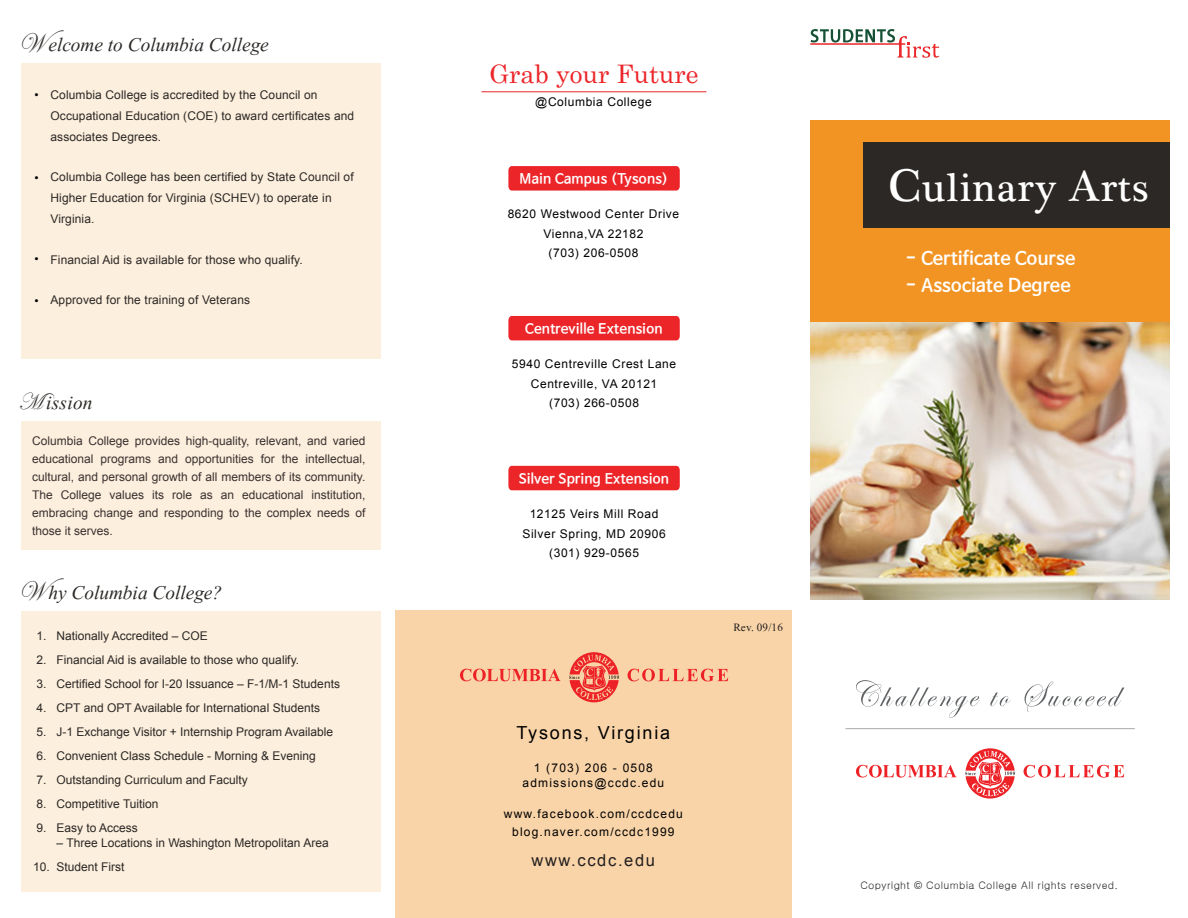
<style>
.page{position:relative;width:1188px;height:918px;background:#fff}
.page>*{position:absolute;margin:0;border:0;box-sizing:border-box;transform-origin:0 0}
.t1{font:40.35px "Plantagenet Cherokee";letter-spacing:.025em;color:#fff}
.t2{font:25.5px "Century";color:#ec2529}
.t3{font:24px "Vijaya";color:#2b2825}
.t4{font:700 18px "Nanum Barun Gothic";letter-spacing:.025em;color:#fff}
.t5{font:18px "Arial";letter-spacing:.1em;color:#010101}
.t6{font:16.5px "Arial";letter-spacing:.1em;color:#231f20}
.t7{font:700 13.5px "Nanum Barun Gothic";letter-spacing:.03em;color:#fff}
.t8{font:13.5px "Shonar Bangla";letter-spacing:.01em;color:#231f20}
.t9{font:12px/21px "Arial";color:#2b2825}
.t10{font:12px/18px "Arial";color:#3a3230;text-align:justify}
.t11{font:12px/19.5px "Arial";letter-spacing:.05em;color:#000;text-align:center}
.t12{font:12px/14.4px "Arial";letter-spacing:.1em;color:#010101;text-align:center}
.t13{font:10.5px "Arita dotum Medium TTF";letter-spacing:.03em;color:#282929}
.s1{font-family:"Edwardian Script ITC";font-size:27px}
.s2{font-family:"Edwardian Script ITC"}
.s3{font-size:46.95px}
.s4{font-size:43.65px}
.s5{font-family:"Gulim"}
</style>
<div class="page">
<div style="left:396px;top:611px;width:396px;height:307px;background:#f9d4a8"></div>
<img style="left:810px;top:120px;width:360px;height:479px">
<div style="left:21px;top:64px;width:360px;height:295px;background:#fdefde"></div>
<div style="left:21px;top:421px;width:360px;height:128px;background:#fdefde"></div>
<div style="left:21px;top:611px;width:360px;height:280px;background:#fdefde"></div>
<div style="left:863px;top:143px;width:307px;height:85px;background:#2b2825"></div>
<svg style="left:1024px;top:765px;width:100px;height:13px"></svg>
<svg style="left:856px;top:765px;width:101px;height:13px"></svg>
<svg style="left:965px;top:748px;width:50px;height:51px"></svg>
<svg style="left:628px;top:669px;width:100px;height:12px"></svg>
<svg style="left:460px;top:669px;width:101px;height:12px"></svg>
<svg style="left:569px;top:652px;width:50px;height:50px"></svg>
<svg style="left:810px;top:29px;width:129px;height:29px"></svg>
<hr style="left:846px;top:728px;width:289px;height:1px;background:#a7a9ac">
<div style="left:508px;top:466px;width:172px;height:24px;background:#ec2529"></div>
<div style="left:508px;top:316px;width:172px;height:24px;background:#ec2529"></div>
<svg style="left:508px;top:166px;width:172px;height:25px;background:#ec2a2e"></svg>
<hr style="left:482px;top:91px;width:224px;height:1px;background:#ec2529">
<svg style="left:856px;top:680px;width:124px;height:38px"></svg>
<svg style="left:990px;top:692px;width:21px;height:14px"></svg>
<svg style="left:1025px;top:681px;width:99px;height:31px"></svg>
<h3 class="t3" style="left:18px;top:26px;width:252px"><span class="s1">W</span>elcome to Columbia College</h3>
<p class="t11" style="left:35px;top:85px;width:6px">•</p>
<p class="t11" style="left:35px;top:168px;width:6px">•</p>
<p class="t11" style="left:35px;top:249px;width:6px">•</p>
<p class="t11" style="left:35px;top:291px;width:6px">•</p>
<p class="t9" style="left:50px;top:84px;width:305px">Columbia College is accredited by the Council on<br>Occupational Education (COE) to award certificates and associates Degrees.</p>
<p class="t9" style="left:50px;top:167px;width:305px">Columbia College has been certified by State Council of<br>Higher Education for Virginia (SCHEV) to operate in<br>Virginia.</p>
<p class="t9" style="left:50px;top:249px;width:254px">Financial Aid is available for those who qualify.</p>
<p class="t9" style="left:50px;top:290px;width:201px">Approved for the training of Veterans</p>
<h3 class="t3" style="left:18px;top:383px;width:76px"><span class="s2">M</span> ission</h3>
<p class="t10" style="left:32px;top:431px;width:335px">Columbia College provides high-quality, relevant, and varied educational programs and opportunities for the intellectual, cultural, and personal growth of all members of its community.<br>The College values its role as an educational institution, embracing change and responding to the complex needs of those it serves.</p>
<h3 class="t3" style="left:18px;top:573px;width:206px"><span class="s1">W</span>hy Columbia College?</h3>
<p class="t9" style="left:37px;top:625px;width:173px">1. Nationally Accredited – COE</p>
<p class="t9" style="left:37px;top:649px;width:264px">2. Financial Aid is available to those who qualify.</p>
<p class="t9" style="left:37px;top:673px;width:305px">3. Certified School for I-20 Issuance – F-1/M-1 Students</p>
<p class="t9" style="left:37px;top:697px;width:285px">4. CPT and OPT Available for International Students</p>
<p class="t9" style="left:37px;top:721px;width:298px">5. J-1 Exchange Visitor + Internship Program Available</p>
<p class="t9" style="left:37px;top:745px;width:281px">6. Convenient Class Schedule - Morning &amp; Evening</p>
<p class="t9" style="left:37px;top:769px;width:213px">7. Outstanding Curriculum and Faculty</p>
<p class="t9" style="left:37px;top:793px;width:124px">8. Competitive Tuition</p>
<p class="t9" style="left:37px;top:817px;width:103px">9. Easy to Access</p>
<p class="t9" style="left:57px;top:832px;width:274px">– Three Locations in Washington Metropolitan Area</p>
<p class="t9" style="left:33px;top:856px;width:93px">10. Student First</p>
<h2 class="t2" style="left:489px;top:52px;width:211px">Grab your Future</h2>
<p class="t11" style="left:535px;top:92px;width:118px">@Columbia College</p>
<p class="t7" style="left:519px;top:172px;width:150px">Main Campus (Tysons)</p>
<p class="t11" style="left:508px;top:205px;width:173px">8620 Westwood Center Drive<br>Vienna,VA 22182<br>(703) 206-0508</p>
<p class="t7" style="left:525px;top:322px;width:139px">Centreville Extension</p>
<p class="t11" style="left:512px;top:354px;width:166px">5940 Centreville Crest Lane<br>Centreville, VA 20121<br>(703) 266-0508</p>
<p class="t7" style="left:519px;top:472px;width:152px">Silver Spring Extension</p>
<p class="t11" style="left:522px;top:504px;width:145px">12125 Veirs Mill Road<br>Silver Spring, MD 20906 (301) 929-0565</p>
<p class="t8" style="left:733px;top:620px;width:51px">Rev. 09/16</p>
<h3 class="t5" style="left:516px;top:721px;width:155px">Tysons, Virginia</h3>
<p class="t12" style="left:523px;top:761px;width:143px">1 (703) 206 - 0508 admissions@ccdc.edu</p>
<p class="t12" style="left:504px;top:805px;width:180px;line-height:18px">www.facebook.com/ccdcedu blog.naver.com/ccdc1999</p>
<h3 class="t6" style="left:531px;top:849px;width:125px">www.ccdc.edu</h3>
<h1 class="t1" style="left:889px;top:163px;width:261px"><span class="s3">C</span>ulinary <span class="s4">A</span>rts</h1>
<h3 class="t4" style="left:906px;top:248px;width:171px">- Certificate Course</h3>
<h3 class="t4" style="left:906px;top:275px;width:166px">- Associate Degree</h3>
<p class="t13" style="left:860px;top:880px;width:259px">Copyright <span class="s5">©</span> Columbia College All rights reserved.</p>
</div>
